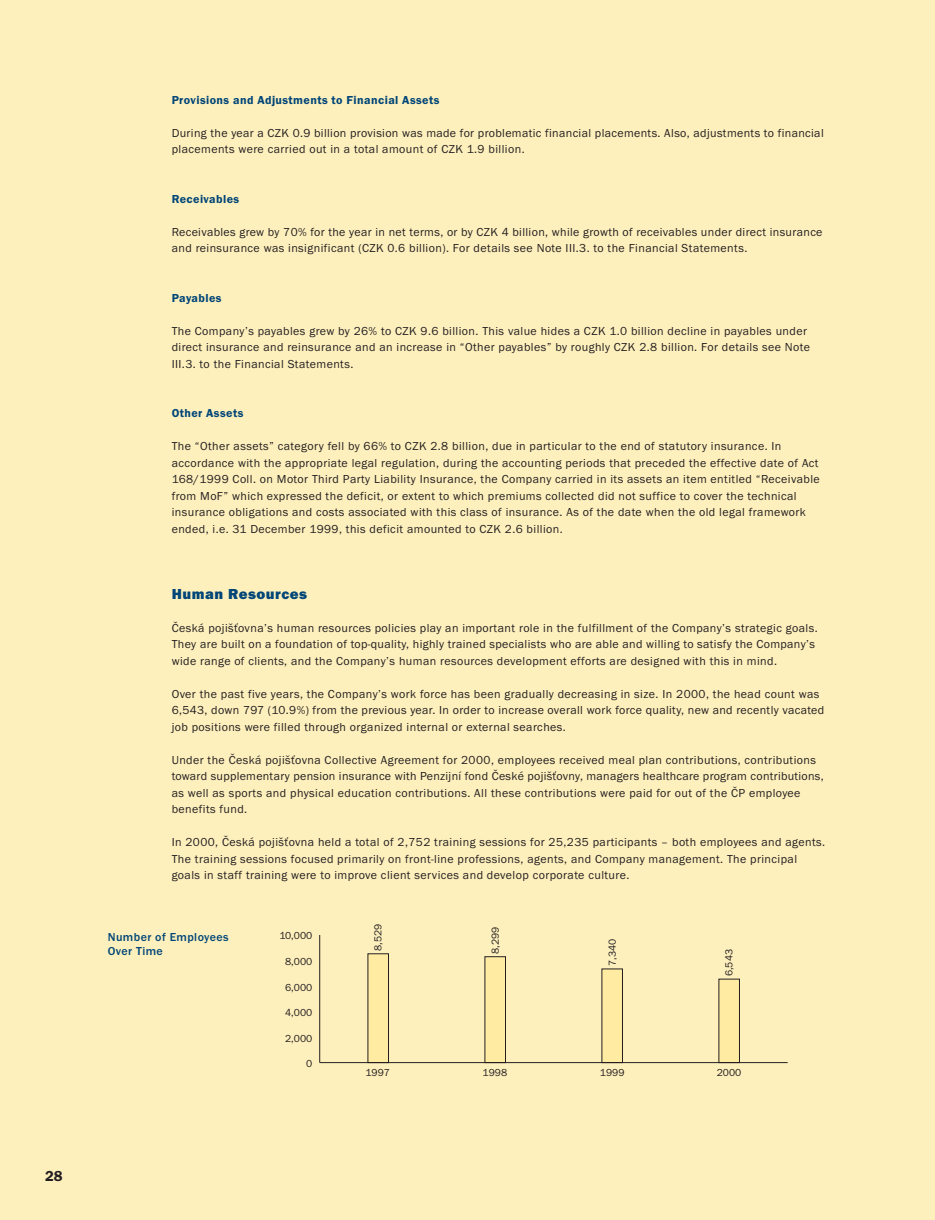
<style>
.page{position:relative;width:935px;height:1220px;background:#fff}
.page>*{position:absolute;margin:0;border:0;box-sizing:border-box;transform-origin:0 0}
.t1{font:800 15px "Franklin Gothic Itc TCE";letter-spacing:.035em;color:#004577}
.t2{font:600 15px "Franklin Gothic Itc TCE";color:#231f20}
.t3{font:12px/16.5px "Franklin Gothic Itc TCE";letter-spacing:.035em;color:#231f20}
.t4{font:600 12px "Franklin Gothic Itc TCE";letter-spacing:.035em;color:#004577}
.t5{font:500 12px/14.4px "Franklin Gothic Itc TCE";letter-spacing:.035em;color:#004577}
.t6{font:10.5px "Franklin Gothic Itc TCE";color:#231f20}
</style>
<div class="page">
<div style="left:0;top:0;width:934px;height:1219px;background:#fef0bd"></div>
<hr style="left:319px;top:935px;width:1px;height:127px;background:#231f20">
<div style="left:368px;top:953px;width:20px;height:109px;background:#ffeba2"></div>
<div style="left:367px;top:953px;width:22px;height:109px;border:1px solid #231f20"></div>
<div style="left:485px;top:956px;width:20px;height:106px;background:#ffeba2"></div>
<div style="left:602px;top:969px;width:20px;height:93px;background:#ffeba2"></div>
<div style="left:719px;top:979px;width:20px;height:83px;background:#ffeba2"></div>
<hr style="left:320px;top:1062px;width:467px;height:1px;background:#231f20">
<p class="t2" style="left:45px;top:1170px;width:19px">28</p>
<p class="t4" style="left:172px;top:95px;width:269px">Provisions and Adjustments to Financial Assets</p>
<p class="t3" style="left:172px;top:125px;width:653px">During the year a CZK 0.9 billion provision was made for problematic financial placements. Also, adjustments to financial placements were carried out in a total amount of CZK 1.9 billion.</p>
<p class="t4" style="left:172px;top:194px;width:69px">Receivables</p>
<p class="t3" style="left:172px;top:224px;width:652px">Receivables grew by 70% for the year in net terms, or by CZK 4 billion, while growth of receivables under direct insurance and reinsurance was insignificant (CZK 0.6 billion). For details see Note III.3. to the Financial Statements.</p>
<p class="t4" style="left:172px;top:293px;width:51px">Payables</p>
<p class="t3" style="left:172px;top:323px;width:639px">The Company’s payables grew by 26% to CZK 9.6 billion. This value hides a CZK 1.0 billion decline in payables under direct insurance and reinsurance and an increase in “Other payables” by roughly CZK 2.8 billion. For details see Note<br>III.3. to the Financial Statements.</p>
<p class="t4" style="left:172px;top:409px;width:73px">Other Assets</p>
<p class="t3" style="left:172px;top:439px;width:649px">The “Other assets” category fell by 66% to CZK 2.8 billion, due in particular to the end of statutory insurance. In accordance with the appropriate legal regulation, during the accounting periods that preceded the effective date of Act 168/1999 Coll. on Motor Third Party Liability Insurance, the Company carried in its assets an item entitled “Receivable from MoF” which expressed the deficit, or extent to which premiums collected did not suffice to cover the technical insurance obligations and costs associated with this class of insurance. As of the date when the old legal framework ended, i.e. 31 December 1999, this deficit amounted to CZK 2.6 billion.</p>
<p class="t1" style="left:172px;top:588px;width:137px">Human Resources</p>
<p class="t3" style="left:172px;top:620px;width:647px">Česká pojišťovna’s human resources policies play an important role in the fulfillment of the Company’s strategic goals.<br>They are built on a foundation of top-quality, highly trained specialists who are able and willing to satisfy the Company’s wide range of clients, and the Company’s human resources development efforts are designed with this in mind.</p>
<p class="t3" style="left:172px;top:686px;width:654px">Over the past five years, the Company’s work force has been gradually decreasing in size. In 2000, the head count was<br>6,543, down 797 (10.9%) from the previous year. In order to increase overall work force quality, new and recently vacated job positions were filled through organized internal or external searches.</p>
<p class="t3" style="left:172px;top:752px;width:653px">Under the Česká pojišťovna Collective Agreement for 2000, employees received meal plan contributions, contributions toward supplementary pension insurance with Penzijní fond České pojišťovny, managers healthcare program contributions, as well as sports and physical education contributions. All these contributions were paid for out of the ČP employee benefits fund.</p>
<p class="t3" style="left:172px;top:835px;width:655px">In 2000, Česká pojišťovna held a total of 2,752 training sessions for 25,235 participants – both employees and agents.<br>The training sessions focused primarily on front-line professions, agents, and Company management. The principal goals in staff training were to improve client services and develop corporate culture.</p>
<p class="t5" style="left:108px;top:930px;width:122px">Number of Employees<br>Over Time</p>
<p class="t6" style="left:279px;top:932px;width:35px">10,000</p>
<p class="t6" style="left:374px;top:951px;width:29px;rotate:-90deg">8,529</p>
<p class="t6" style="left:491px;top:954px;width:29px;rotate:-90deg">8,299</p>
<p class="t6" style="left:285px;top:957px;width:29px">8,000</p>
<p class="t6" style="left:285px;top:983px;width:29px">6,000</p>
<p class="t6" style="left:285px;top:1008px;width:29px">4,000</p>
<p class="t6" style="left:285px;top:1034px;width:29px">2,000</p>
<p class="t6" style="left:608px;top:966px;width:29px;rotate:-90deg">7,340</p>
<p class="t6" style="left:725px;top:976px;width:29px;rotate:-90deg">6,543</p>
<p class="t6" style="left:306px;top:1059px;width:8px">0</p>
<p class="t6" style="left:365px;top:1068px;width:26px">1997</p>
<p class="t6" style="left:482px;top:1068px;width:26px">1998</p>
<p class="t6" style="left:600px;top:1068px;width:26px">1999</p>
<p class="t6" style="left:716px;top:1068px;width:26px">2000</p>
</div>
